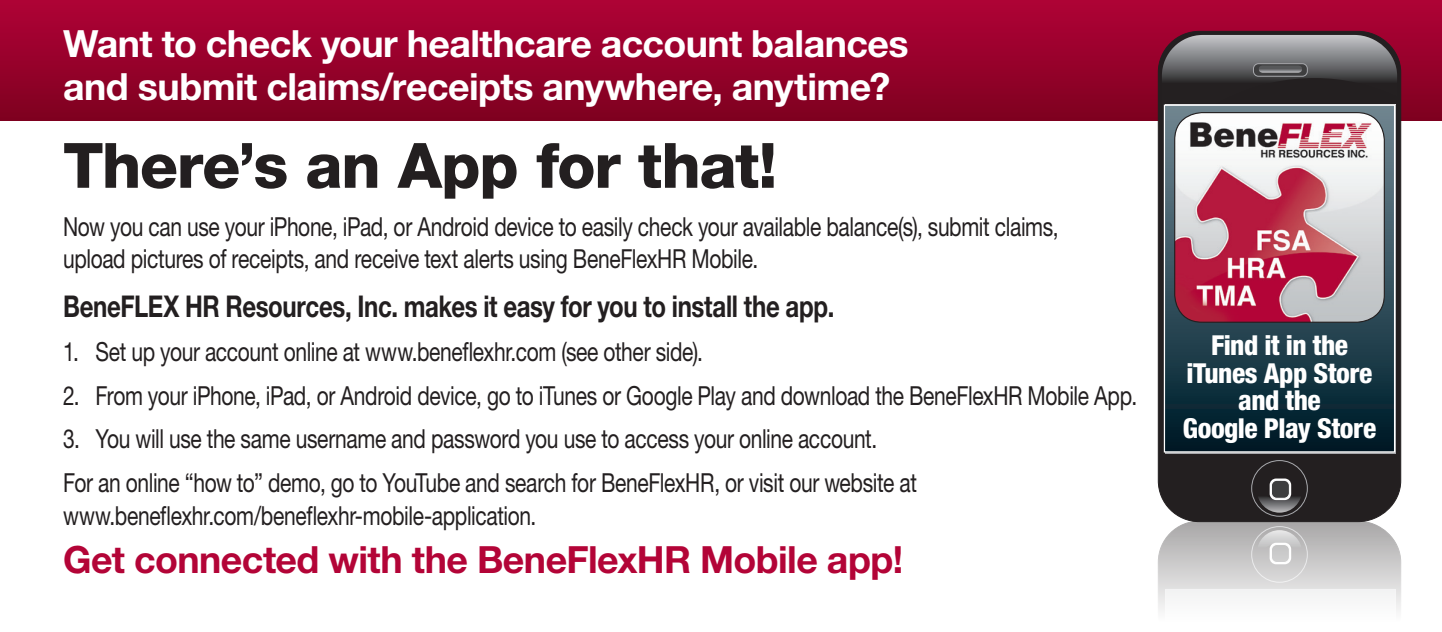
<style>
.page{position:relative;width:1442px;height:632px;background:#fff}
.page>*{position:absolute;margin:0;border:0;box-sizing:border-box;transform-origin:0 0}
.t1{font:800 62.5px "Helvetica Neue LT Std";letter-spacing:-.02em;color:#231f20}
.t2{font:700 37.5px/42.5px "Helvetica Neue LT Std";letter-spacing:-.015em;color:#fff}
.t3{font:700 37.5px "Helvetica Neue LT Std";letter-spacing:-.015em;color:#b30437}
.t4{font:700 30px "Helvetica Neue LT Std";letter-spacing:-.015em;color:#231f20;scale:.8 1}
.t5{font:800 condensed 27.5px/27.5px "Helvetica Neue LT Std";letter-spacing:-.02em;color:#fff;text-align:center}
.t6{font:26.25px/32.5px "Helvetica Neue LT Std";letter-spacing:-.02em;color:#231f20;scale:.8 1}
</style>
<div class="page">
<div style="left:0;top:0;width:1441px;height:121px;background:linear-gradient(to bottom,#b00236,#7f0120)"></div>
<div style="left:1158px;top:31px;width:242px;height:490px;background:#231f20;border-radius:41px"></div>
<div style="left:1251px;top:460px;width:56px;height:56px;border:1px solid #a8a9ad;border-radius:50%"></div>
<svg style="left:1256px;top:484px;width:45px;height:28px"></svg>
<svg style="left:1269px;top:478px;width:21px;height:22px"></svg>
<div style="left:1271px;top:480px;width:18px;height:18px;background:#3e3e3f;border-radius:5px"></div>
<div style="left:1270px;top:480px;width:19px;height:18px;border:1px solid #fff;border-radius:5px"></div>
<svg style="left:1161px;top:35px;width:235px;height:110px"></svg>
<svg style="left:1157px;top:521px;width:243px;height:90px"></svg>
<div style="left:1164px;top:105px;width:230px;height:347px;background:linear-gradient(to bottom,#6d808a,#001d2b)"></div>
<div style="left:1163px;top:105px;width:231px;height:347px;border:1px solid #fff"></div>
<img style="left:1174px;top:113px;width:209px;height:209px">
<div style="left:1173px;top:112px;width:211px;height:211px;border:1px solid #231f20;border-radius:27px"></div>
<h2 class="t2" style="left:63px;top:22px;width:846px">Want to check your healthcare account balances and submit claims/receipts anywhere, anytime?</h2>
<h1 class="t1" style="left:63px;top:128px;width:715px">There’s an App for that!</h1>
<p class="t6" style="left:63px;top:210px;width:1245px">Now you can use your iPhone, iPad, or Android device to easily check your available balance(s), submit claims, upload pictures of receipts, and receive text alerts using BeneFlexHR Mobile.</p>
<p class="t4" style="left:63px;top:288px;width:965px">BeneFLEX HR Resources, Inc. makes it easy for you to install the app.</p>
<p class="t6" style="left:63px;top:335px;width:801px">1. Set up your account online at www.beneflexhr.com (see other side).</p>
<p class="t6" style="left:63px;top:378px;width:1343px">2. From your iPhone, iPad, or Android device, go to iTunes or Google Play and download the BeneFlexHR Mobile App.</p>
<p class="t6" style="left:63px;top:416px;width:1068px;line-height:43.8px">3. You will use the same username and password you use to access your online account.<br>For an online “how to” demo, go to YouTube and search for BeneFlexHR, or visit our website at</p>
<p class="t6" style="left:63px;top:498px;width:593px">www.beneflexhr.com/beneflexhr-mobile-application.</p>
<h2 class="t3" style="left:63px;top:536px;width:841px">Get connected with the BeneFlexHR Mobile app!</h2>
<p class="t5" style="left:1182px;top:331px;width:195px">Find it in the iTunes App Store and the<br>Google Play Store</p>
</div>
